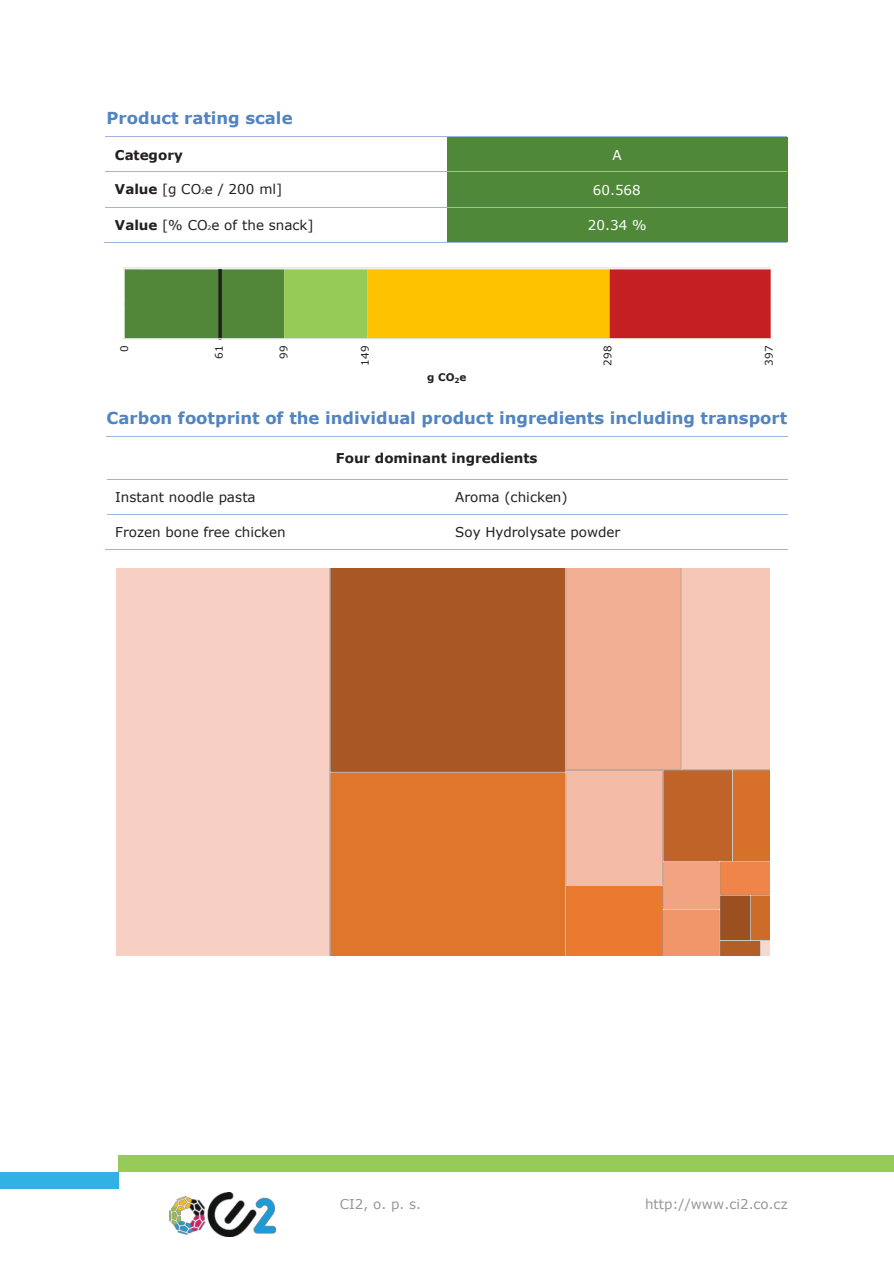
<style>
.page{position:relative;width:894px;height:1263px;background:#fff}
.page>*{position:absolute;margin:0;border:0;box-sizing:border-box;transform-origin:0 0}
.t1{font:700 16.5px "Verdana";color:#5284c0}
.t2{font:13.5px "Verdana";color:#241f1f}
.t3{font:700 13.5px "Verdana";color:#241f1f}
.t4{font:13.5px "Verdana";color:#979799}
.t5{font:13.5px "Verdana";color:#fff}
.t6{font:10.5px "Verdana";color:#241f1f}
.t7{font:700 10.5px "Verdana";color:#241f1f}
.t8{font:6px "Verdana";color:#241f1f}
.s1{font-weight:700}
</style>
<div class="page">
<img style="left:169px;top:1193px;width:106px;height:43px">
<div style="left:118px;top:1155px;width:775px;height:17px;background:#97cb57"></div>
<div style="left:0;top:1172px;width:118px;height:17px;background:#33b1e5"></div>
<hr style="left:123px;top:267px;width:647px;height:1px;background:#e1e0e0">
<div style="left:446px;top:137px;width:341px;height:35px;background:#508839"></div>
<hr style="left:105px;top:136px;width:341px;height:1px;background:#9bb6db">
<hr style="left:447px;top:136px;width:340px;height:1px;background:#9bb6db">
<div style="left:446px;top:172px;width:341px;height:35px;background:#508839"></div>
<hr style="left:105px;top:172px;width:341px;height:1px;background:#9bb6db">
<hr style="left:447px;top:172px;width:340px;height:1px;background:#9bb6db">
<div style="left:446px;top:208px;width:341px;height:34px;background:#508839"></div>
<hr style="left:105px;top:207px;width:341px;height:1px;background:#9bb6db">
<hr style="left:447px;top:207px;width:340px;height:1px;background:#9bb6db">
<hr style="left:104px;top:242px;width:342px;height:1px;background:#9bb6db">
<hr style="left:446px;top:242px;width:341px;height:1px;background:#9bb6db">
<hr style="left:107px;top:436px;width:680px;height:1px;background:#9bb6db">
<hr style="left:107px;top:479px;width:263px;height:1px;background:#9bb6db">
<hr style="left:371px;top:479px;width:416px;height:1px;background:#9bb6db">
<hr style="left:107px;top:514px;width:263px;height:1px;background:#9bb6db">
<hr style="left:371px;top:514px;width:416px;height:1px;background:#9bb6db">
<hr style="left:105px;top:549px;width:265px;height:1px;background:#9bb6db">
<hr style="left:370px;top:549px;width:417px;height:1px;background:#9bb6db">
<img style="left:116px;top:569px;width:653px;height:387px">
<hr style="left:123px;top:303px;width:647px;height:2px;background:#e1e0e0">
<hr style="left:123px;top:269px;width:647px;height:1px;background:#e1e0e0">
<svg style="left:125px;top:269px;width:645px;height:71px;background:#b98d26"></svg>
<hr style="left:123px;top:338px;width:647px;height:1px;background:#e1e0e0">
<p class="t1" style="left:107px;top:107px;width:188px">Product rating scale</p>
<p class="t3" style="left:115px;top:146px;width:70px">Category</p>
<p class="t5" style="left:612px;top:146px;width:11px">A</p>
<p class="t2" style="left:115px;top:181px;width:169px"><span class="s1">Value</span> [g CO e / 200 ml]</p>
<p class="t8" style="left:201px;top:188px;width:5px">2</p>
<p class="t5" style="left:592px;top:181px;width:49px">60.568</p>
<p class="t2" style="left:115px;top:216px;width:200px"><span class="s1">Value</span> [% CO e of the snack]</p>
<p class="t8" style="left:207px;top:224px;width:5px">2</p>
<p class="t5" style="left:588px;top:216px;width:60px">20.34 %</p>
<p class="t6" style="left:117px;top:352px;width:8px;rotate:-90deg">0</p>
<p class="t6" style="left:212px;top:359px;width:15px;rotate:-90deg">61</p>
<p class="t6" style="left:277px;top:359px;width:15px;rotate:-90deg">99</p>
<p class="t6" style="left:358px;top:366px;width:21px;rotate:-90deg">149</p>
<p class="t6" style="left:601px;top:366px;width:21px;rotate:-90deg">298</p>
<p class="t6" style="left:762px;top:366px;width:21px;rotate:-90deg">397</p>
<p class="t7" style="left:427px;top:370px;width:41px">g CO<sub>2</sub>e</p>
<p class="t1" style="left:107px;top:407px;width:682px">Carbon footprint of the individual product ingredients including transport</p>
<p class="t3" style="left:336px;top:449px;width:203px">Four dominant ingredients</p>
<p class="t2" style="left:115px;top:488px;width:142px">Instant noodle pasta</p>
<p class="t2" style="left:455px;top:488px;width:114px">Aroma (chicken)</p>
<p class="t2" style="left:115px;top:523px;width:172px">Frozen bone free chicken</p>
<p class="t2" style="left:455px;top:523px;width:167px">Soy Hydrolysate powder</p>
<p class="t4" style="left:340px;top:1196px;width:83px">CI2, o. p. s.</p>
<p class="t4" style="left:645px;top:1196px;width:144px">http://www.ci2.co.cz</p>
</div>
